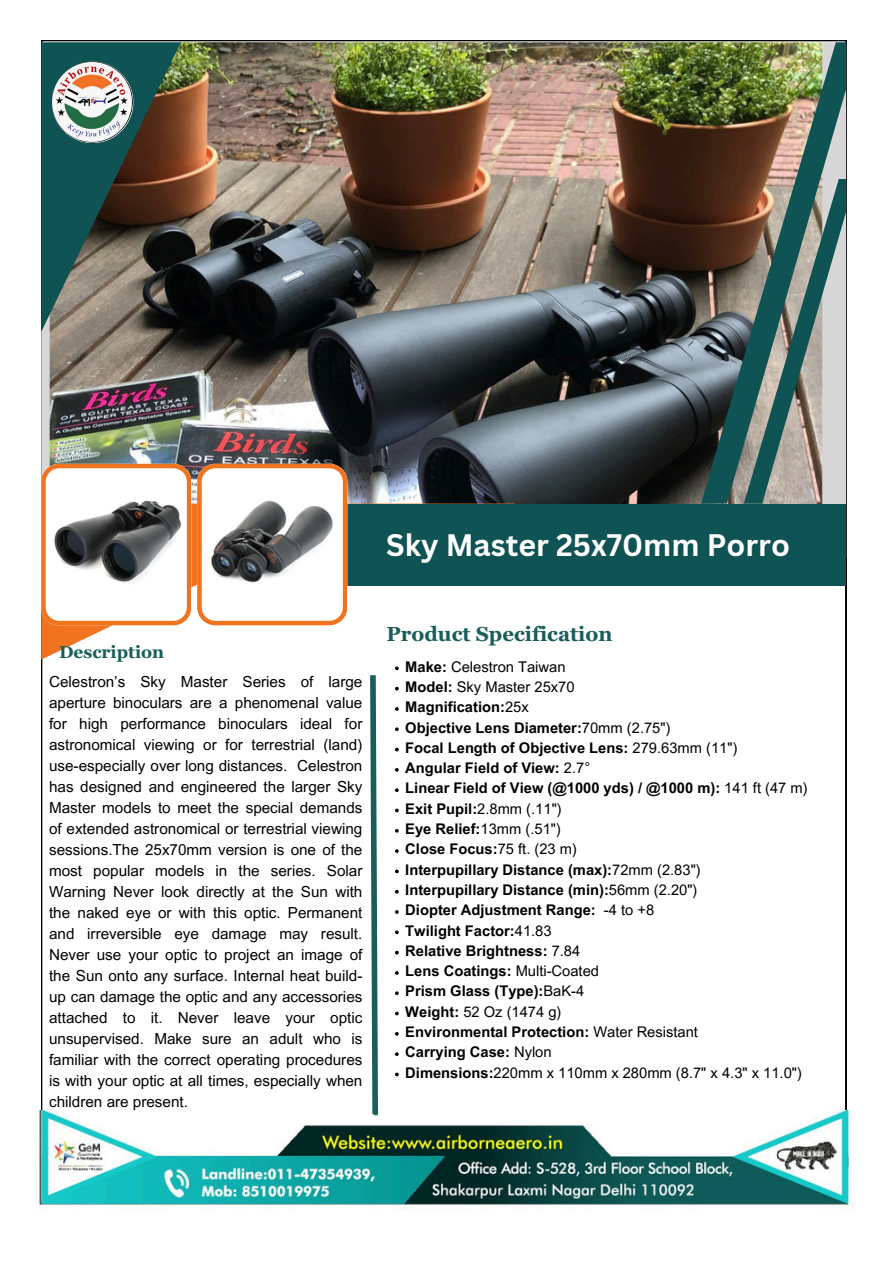
<style>
.page{position:relative;width:894px;height:1264px;background:#fff}
.page>*{position:absolute;margin:0;border:0;box-sizing:border-box;transform-origin:0 0}
.t1{font:700 30.3px "Canva Sans";color:#fff}
.t2{font:700 20.4px "Georgia Pro";color:#195e5b}
.t3{font:700 17.4px "Georgia Pro";color:#195e5b}
.t4{font:15.3px/21px "Arial MT Pro";color:#000;text-align:justify}
.t5{font:700 14.7px "Arial MT Pro";color:#000}
.t6{font:14.7px "Arial MT Pro";color:#000}
.s1{font-weight:700}
.s2{font-weight:400}
</style>
<div class="page">
<img style="left:38px;top:1110px;width:812px;height:99px">
<img style="left:41px;top:42px;width:659px;height:461px">
<svg style="left:41px;top:503px;width:474px;height:156px"></svg>
<div style="left:264px;top:503px;width:581px;height:82px;background:#0f5354"></div>
<img style="left:700px;top:42px;width:145px;height:461px">
<svg style="left:743px;top:179px;width:102px;height:324px;background:#7e8d86"></svg>
<svg style="left:41px;top:464px;width:150px;height:161px"></svg>
<svg style="left:367px;top:675px;width:14px;height:444px"></svg>
<img style="left:52px;top:62px;width:81px;height:81px;border-radius:50%">
<svg style="left:395px;top:666px;width:3px;height:4px"></svg>
<svg style="left:395px;top:727px;width:3px;height:4px"></svg>
<svg style="left:395px;top:788px;width:3px;height:4px"></svg>
<svg style="left:395px;top:849px;width:3px;height:4px"></svg>
<svg style="left:395px;top:930px;width:3px;height:4px"></svg>
<svg style="left:395px;top:991px;width:3px;height:4px"></svg>
<svg style="left:197px;top:464px;width:150px;height:161px"></svg>
<p class="t1" style="left:386px;top:524px;width:405px">Sky Master 25x70mm Porro</p>
<h2 class="t3" style="left:59px;top:642px;width:107px">Description</h2>
<p class="t4" style="left:49px;top:673px;width:315px">Celestron’s Sky Master Series of large aperture binoculars are a phenomenal value for high performance binoculars ideal for astronomical viewing or for terrestrial (land) use-especially over long distances. Celestron has designed and engineered the larger Sky Master models to meet the special demands of extended astronomical or terrestrial viewing sessions.The 25x70mm version is one of the most popular models in the series. Solar Warning Never look directly at the Sun with the naked eye or with this optic. Permanent and irreversible eye damage may result.<br>Never use your optic to project an image of the Sun onto any surface. Internal heat build&shy;up can damage the optic and any accessories attached to it. Never leave your optic unsupervised. Make sure an adult who is familiar with the correct operating procedures is with your optic at all times, especially when children are present.</p>
<h1 class="t2" style="left:386px;top:622px;width:227px">Product Specification</h1>
<h3 class="t6" style="left:405px;top:661px;width:162px"><span class="s1">Make:</span> Celestron Taiwan</h3>
<p class="t6" style="left:405px;top:681px;width:171px"><span class="s1">Model:</span> Sky Master 25x70</p>
<p class="t5" style="left:405px;top:701px;width:125px">Magnification:<span class="s2">25x</span></p>
<p class="t5" style="left:405px;top:721px;width:267px">Objective Lens Diameter:<span class="s2">70mm (2.75")</span></p>
<p class="t5" style="left:405px;top:742px;width:334px">Focal Length of Objective Lens: <span class="s2">279.63mm (11")</span></p>
<p class="t5" style="left:405px;top:762px;width:186px">Angular Field of View: <span class="s2">2.7°</span></p>
<p class="t5" style="left:405px;top:782px;width:404px">Linear Field of View (@1000 yds) / @1000 m): <span class="s2">141 ft (47 m)</span></p>
<p class="t6" style="left:405px;top:803px;width:158px"><span class="s1">Exit Pupil:</span>2.8mm (.11")</p>
<p class="t5" style="left:405px;top:823px;width:157px">Eye Relief:<span class="s2">13mm (.51")</span></p>
<p class="t5" style="left:405px;top:843px;width:173px">Close Focus:<span class="s2">75 ft. (23 m)</span></p>
<p class="t5" style="left:405px;top:864px;width:297px">Interpupillary Distance (max):<span class="s2">72mm (2.83")</span></p>
<p class="t5" style="left:405px;top:884px;width:293px">Interpupillary Distance (min):<span class="s2">56mm (2.20")</span></p>
<p class="t5" style="left:405px;top:904px;width:250px">Diopter Adjustment Range: <span class="s2">-4 to +8</span></p>
<p class="t5" style="left:405px;top:924px;width:148px">Twilight Factor:<span class="s2">41.83</span></p>
<p class="t5" style="left:405px;top:945px;width:176px">Relative Brightness: <span class="s2">7.84</span></p>
<p class="t5" style="left:405px;top:965px;width:195px">Lens Coatings: <span class="s2">Multi-Coated</span></p>
<p class="t5" style="left:405px;top:985px;width:180px">Prism Glass (Type):<span class="s2">BaK-4</span></p>
<p class="t6" style="left:405px;top:1006px;width:158px"><span class="s1">Weight:</span> 52 Oz (1474 g)</p>
<p class="t5" style="left:405px;top:1026px;width:294px">Environmental Protection: <span class="s2">Water Resistant</span></p>
<p class="t5" style="left:405px;top:1046px;width:148px">Carrying Case: <span class="s2">Nylon</span></p>
<p class="t6" style="left:405px;top:1066px;width:398px"><span class="s1">Dimensions:</span>220mm x 110mm x 280mm (8.7" x 4.3" x 11.0")</p>
</div>
